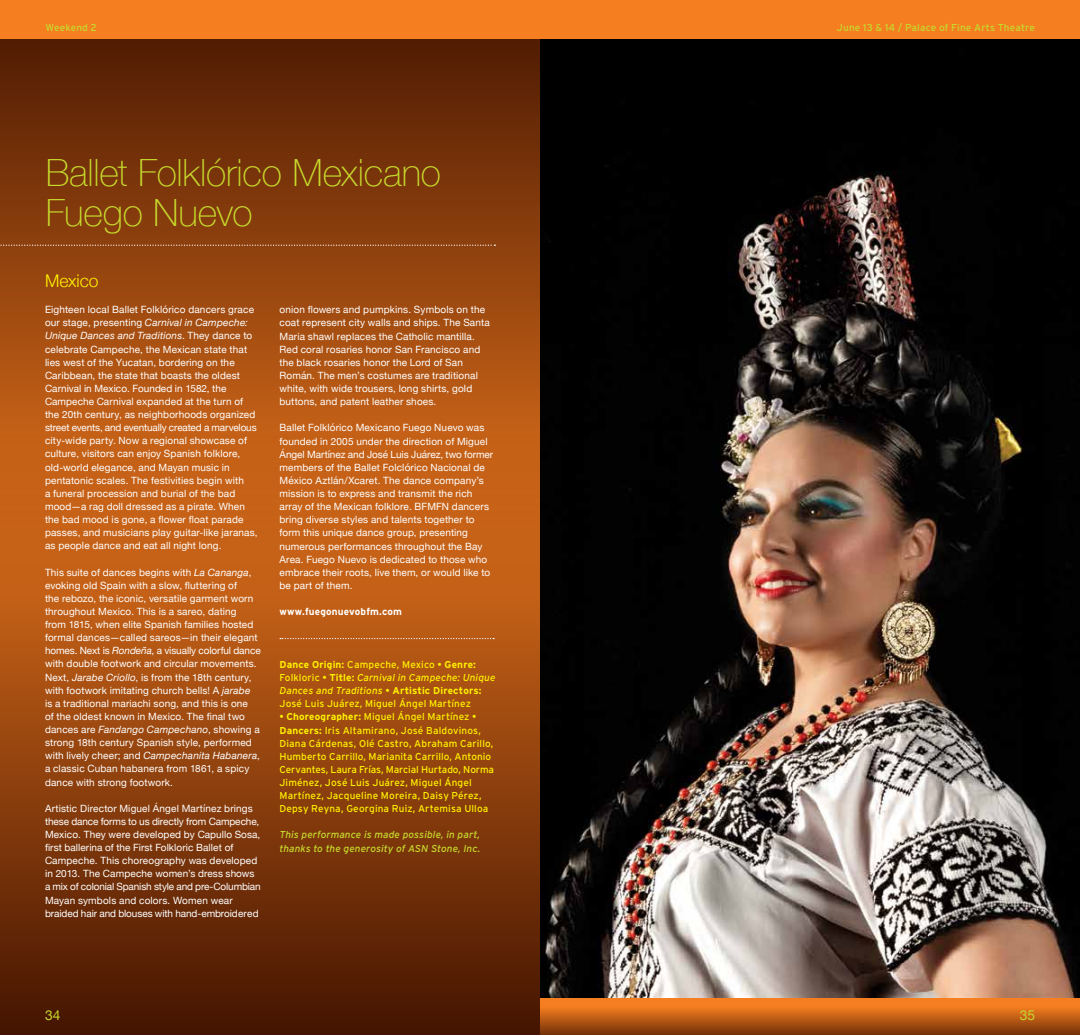
<style>
.page{position:relative;width:1080px;height:1035px;background:#fff}
.page>*{position:absolute;margin:0;border:0;box-sizing:border-box;transform-origin:0 0}
.t1{font:100 37.5px/40px "Helvetica Neue";letter-spacing:-.005em;color:#c6d92d}
.t2{font:300 17.5px "Helvetica Neue";color:#fff200}
.t3{font:13.75px "Helvetica Neue";color:#c6d92d}
.t4{font:10px/13.1px "Helvetica Neue";letter-spacing:.015em;color:#fff}
.t5{font:10px/13.1px "Interstate";letter-spacing:.01em;color:#fff200}
.t6{font:italic 10px/13.1px "Interstate";letter-spacing:.01em;color:#c6d92d}
.t7{font:10px "Interstate";letter-spacing:.015em;color:#c6d92d}
.t8{font:700 10px "Interstate";letter-spacing:.015em;color:#fff}
.s1{font-style:italic}
.s2{font-weight:700}
</style>
<div class="page">
<img style="left:540px;top:39px;width:540px;height:960px">
<div style="left:540px;top:999px;width:540px;height:36px;background:#f57e20"></div>
<div style="left:540px;top:1007px;width:540px;height:28px;background:linear-gradient(to bottom,#f17b1f,#77330a)"></div>
<svg style="left:0;top:39px;width:540px;height:396px;background:#8a3e0d"></svg>
<svg style="left:0;top:435px;width:540px;height:600px;background:#95440e"></svg>
<svg style="left:280px;top:638px;width:214px;height:1px"></svg>
<svg style="left:0;top:245px;width:495px;height:1px"></svg>
<div style="left:0;top:0;width:1080px;height:39px;background:#f57e20"></div>
<p class="t7" style="left:45px;top:21px;width:53px">Weekend 2</p>
<p class="t7" style="left:837px;top:21px;width:200px">June 13 &amp; 14 / Palace of Fine Arts Theatre</p>
<h1 class="t1" style="left:46px;top:151px;width:397px">Ballet Folklórico Mexicano<br>Fuego Nuevo</h1>
<h2 class="t2" style="left:45px;top:267px;width:55px">Mexico</h2>
<p class="t4" style="left:45px;top:304px;width:214px">Eighteen local Ballet Folklórico dancers grace our stage, presenting <span class="s1">Carnival in Campeche:<br>Unique Dances and Traditions</span>. They dance to celebrate Campeche, the Mexican state that lies west of the Yucatan, bordering on the Caribbean, the state that boasts the oldest Carnival in Mexico. Founded in 1582, the Campeche Carnival expanded at the turn of the 20th century, as neighborhoods organized street events, and eventually created a marvelous city-wide party. Now a regional showcase of culture, visitors can enjoy Spanish folklore, old-world elegance, and Mayan music in pentatonic scales. The festivities begin with<br>a funeral procession and burial of the bad mood—a rag doll dressed as a pirate. When the bad mood is gone, a flower float parade passes, and musicians play guitar-like jaranas, as people dance and eat all night long.</p>
<p class="t4" style="left:45px;top:566px;width:217px">This suite of dances begins with <span class="s1">La Cananga</span>, evoking old Spain with a slow, fluttering of<br>the rebozo, the iconic, versatile garment worn throughout Mexico. This is a sareo, dating<br>from 1815, when elite Spanish families hosted formal dances—called sareos—in their elegant homes. Next is <span class="s1">Rondeña</span>, a visually colorful dance with double footwork and circular movements.<br>Next, <span class="s1">Jarabe Criollo</span>, is from the 18th century, with footwork imitating church bells! A <span class="s1">jarabe<br></span>is a traditional mariachi song, and this is one<br>of the oldest known in Mexico. The final two dances are <span class="s1">Fandango Campechano</span>, showing a strong 18th century Spanish style, performed with lively cheer; and <span class="s1">Campechanita Habanera</span>, a classic Cuban habanera from 1861, a spicy dance with strong footwork.</p>
<p class="t4" style="left:45px;top:802px;width:217px">Artistic Director Miguel Ángel Martínez brings these dance forms to us directly from Campeche, Mexico. They were developed by Capullo Sosa, first ballerina of the First Folkloric Ballet of Campeche. This choreography was developed in 2013. The Campeche women’s dress shows a mix of colonial Spanish style and pre-Columbian Mayan symbols and colors. Women wear braided hair and blouses with hand-embroidered</p>
<p class="t4" style="left:280px;top:304px;width:212px">onion flowers and pumpkins. Symbols on the coat represent city walls and ships. The Santa Maria shawl replaces the Catholic mantilla.<br>Red coral rosaries honor San Francisco and the black rosaries honor the Lord of San Román. The men’s costumes are traditional white, with wide trousers, long shirts, gold buttons, and patent leather shoes.</p>
<p class="t4" style="left:280px;top:422px;width:215px">Ballet Folklórico Mexicano Fuego Nuevo was founded in 2005 under the direction of Miguel Ángel Martínez and José Luis Juárez, two former members of the Ballet Folclórico Nacional de México Aztlán/Xcaret. The dance company’s mission is to express and transmit the rich array of the Mexican folklore. BFMFN dancers bring diverse styles and talents together to form this unique dance group, presenting numerous performances throughout the Bay Area. Fuego Nuevo is dedicated to those who embrace their roots, live them, or would like to be part of them.</p>
<p class="t8" style="left:280px;top:606px;width:124px">www.fuegonuevobfm.com</p>
<p class="t5" style="left:280px;top:658px;width:217px"><span class="s2">Dance Origin:</span> Campeche, Mexico • <span class="s2">Genre:<br></span>Folkloric • <span class="s2">Title:</span> <span class="s1">Carnival in Campeche: Unique Dances and Traditions</span> • <span class="s2">Artistic Directors:<br></span>José Luis Juárez, Miguel Ángel Martínez</p>
<p class="t5" style="left:280px;top:710px;width:216px">• <span class="s2">Choreographer:</span> Miguel Ángel Martínez • <span class="s2">Dancers:</span> Iris Altamirano, José Baldovinos, Diana Cárdenas, Olé Castro, Abraham Carillo, Humberto Carrillo, Marianita Carrillo, Antonio Cervantes, Laura Frías, Marcial Hurtado, Norma Jiménez, José Luis Juárez, Miguel Ángel Martínez, Jacqueline Moreira, Daisy Pérez, Depsy Reyna, Georgina Ruiz, Artemisa Ulloa</p>
<p class="t6" style="left:280px;top:828px;width:202px">This performance is made possible, in part, thanks to the generosity of ASN Stone, Inc.</p>
<h3 class="t3" style="left:45px;top:1005px;width:17px">34</h3>
<h3 class="t3" style="left:1020px;top:1005px;width:17px">35</h3>
</div>
